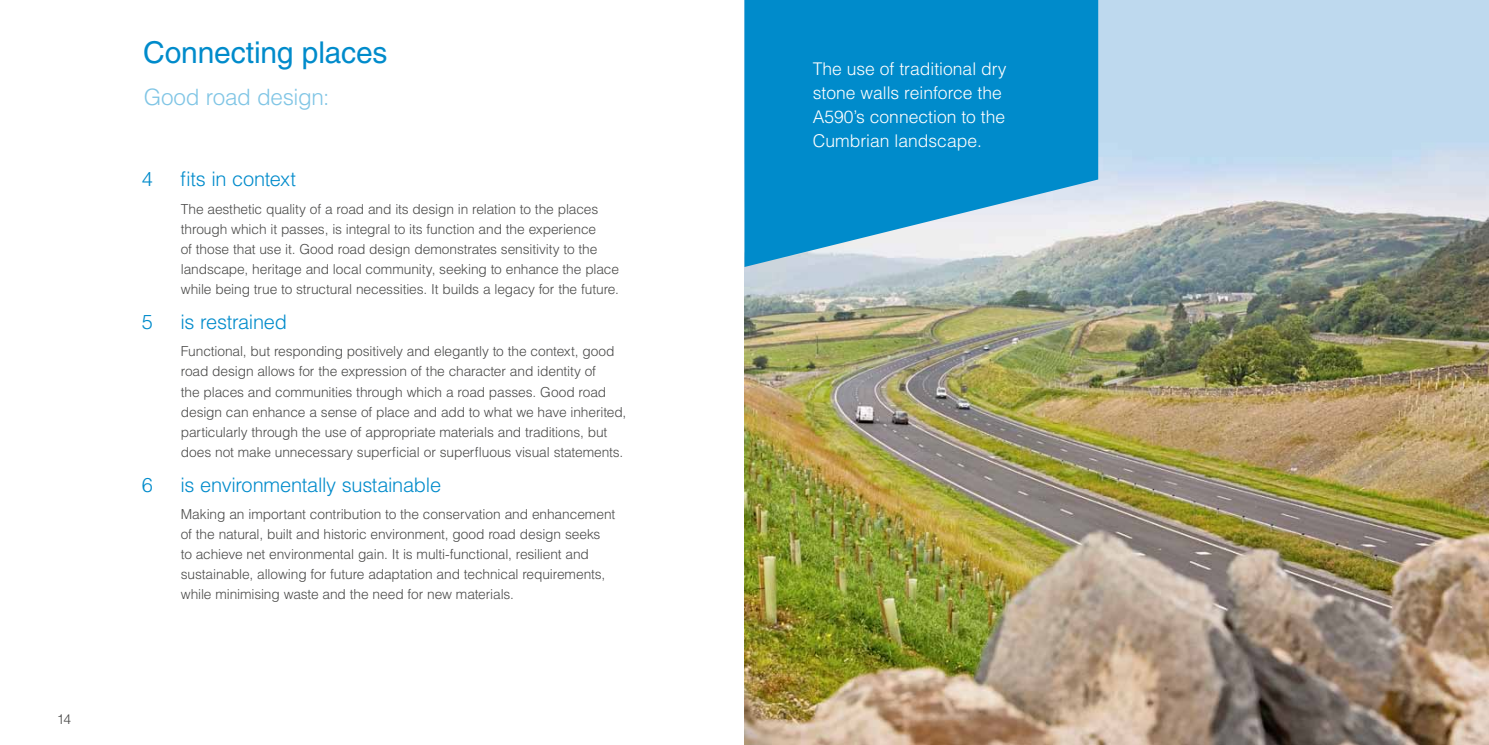
<style>
.page{position:relative;width:1489px;height:745px;background:#fff}
.page>*{position:absolute;margin:0;border:0;box-sizing:border-box;transform-origin:0 0}
.t1{font:30px "Helvetica LT Std";letter-spacing:-.005em;color:#008bcb}
.t2{font:300 22.5px "Helvetica LT Std";letter-spacing:-.015em;color:#80c5e5}
.t3{font:300 20px "Helvetica LT Std";letter-spacing:-.015em;color:#008bcb}
.t4{font:300 17.5px/23.8px "Helvetica LT Std";color:#fff}
.t5{font:300 13.75px/20px "Helvetica LT Std";letter-spacing:-.01em;color:#4a4a49}
</style>
<div class="page">
<img style="left:744px;top:0;width:744px;height:744px">
<svg style="left:744px;top:0;width:354px;height:267px;background:#2499cf"></svg>
<p class="t5" style="left:57px;top:708px;width:16px">14</p>
<h1 class="t1" style="left:143px;top:35px;width:246px">Connecting places</h1>
<h2 class="t2" style="left:144px;top:83px;width:187px">Good road design:</h2>
<h3 class="t3" style="left:142px;top:167px;width:13px">4</h3>
<h3 class="t3" style="left:180px;top:167px;width:117px">fits in context</h3>
<p class="t5" style="left:181px;top:198px;width:440px">The aesthetic quality of a road and its design in relation to the places through which it passes, is integral to its function and the experience<br>of those that use it. Good road design demonstrates sensitivity to the landscape, heritage and local community, seeking to enhance the place while being true to structural necessities. It builds a legacy for the future.</p>
<h3 class="t3" style="left:142px;top:309px;width:13px">5</h3>
<h3 class="t3" style="left:180px;top:309px;width:108px">is restrained</h3>
<p class="t5" style="left:181px;top:341px;width:447px">Functional, but responding positively and elegantly to the context, good road design allows for the expression of the character and identity of<br>the places and communities through which a road passes. Good road design can enhance a sense of place and add to what we have inherited, particularly through the use of appropriate materials and traditions, but does not make unnecessary superficial or superfluous visual statements.</p>
<h3 class="t3" style="left:142px;top:472px;width:13px">6</h3>
<h3 class="t3" style="left:180px;top:472px;width:262px">is environmentally sustainable</h3>
<p class="t5" style="left:181px;top:504px;width:436px">Making an important contribution to the conservation and enhancement of the natural, built and historic environment, good road design seeks<br>to achieve net environmental gain. It is multi-functional, resilient and sustainable, allowing for future adaptation and technical requirements, while minimising waste and the need for new materials.</p>
<p class="t4" style="left:812px;top:57px;width:195px">The use of traditional dry stone walls reinforce the<br>A590’s connection to the<br>Cumbrian landscape.</p>
</div>
